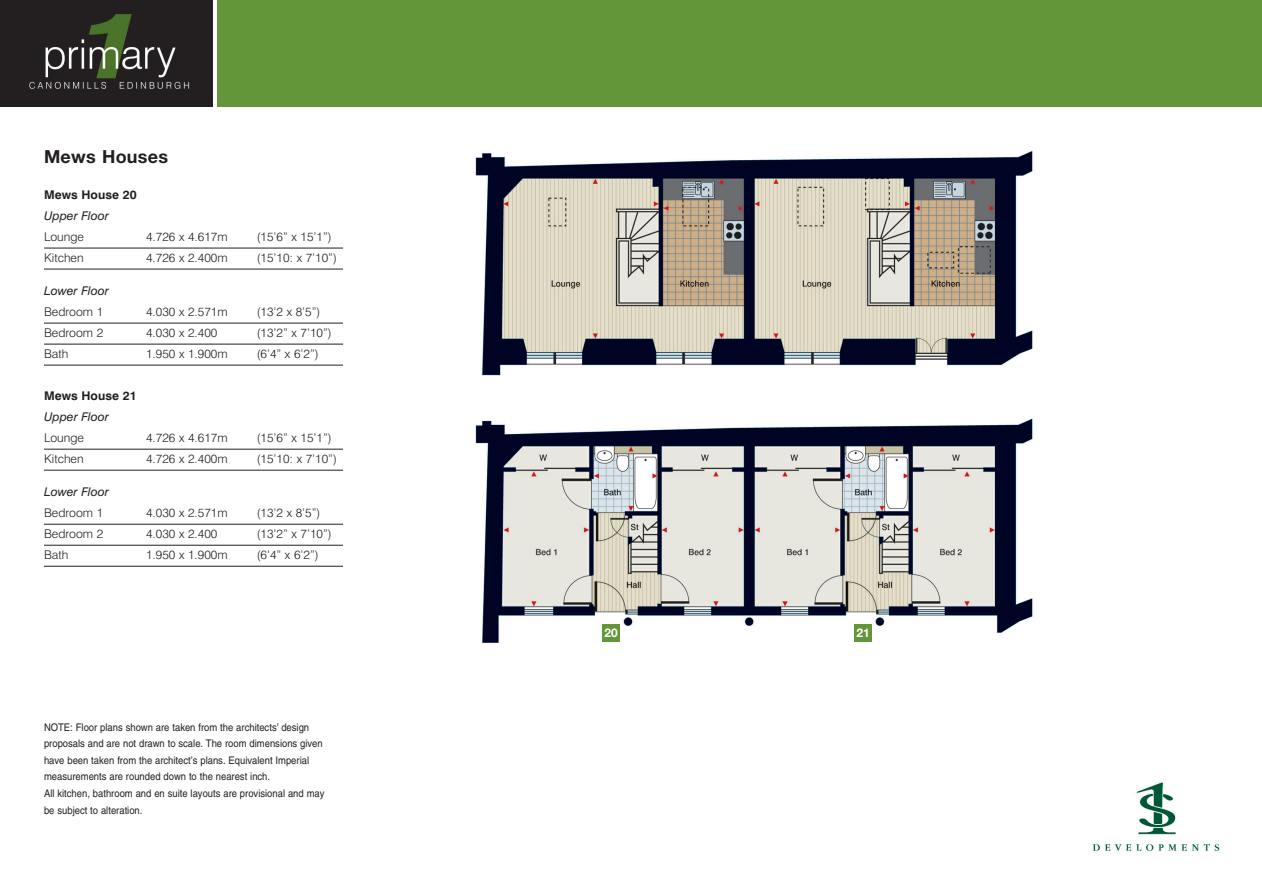
<style>
.page{position:relative;width:1262px;height:893px;background:#fff}
.page>*{position:absolute;margin:0;border:0;box-sizing:border-box;transform-origin:0 0}
.t1{font:700 18px "Helvetica Neue";letter-spacing:.015em;color:#231f20}
.t2{font:300 12px "Swiss 721 BT";color:#231f20}
.t3{font:italic 12px "Swiss 721 BT";color:#231f20}
.t4{font:700 12px "Swiss 721 BT";color:#231f20}
.t5{font:700 12px "Helvetica Neue";color:#fff}
.t6{font:10.5px/16.5px "Helvetica";color:#231f20;scale:.9 1}
</style>
<div class="page">
<img style="left:1092px;top:782px;width:128px;height:69px">
<img style="left:475px;top:151px;width:558px;height:492px">
<div style="left:0;top:0;width:213px;height:106px;background:#231f20"></div>
<img style="left:29px;top:14px;width:161px;height:75px">
<div style="left:217px;top:0;width:1045px;height:106px;background:#639539"></div>
<hr style="left:44px;top:248px;width:299px;height:1px;background:#231f20">
<hr style="left:44px;top:269px;width:299px;height:1px;background:#231f20">
<hr style="left:44px;top:323px;width:299px;height:1px;background:#231f20">
<hr style="left:44px;top:344px;width:299px;height:1px;background:#231f20">
<hr style="left:44px;top:365px;width:299px;height:1px;background:#231f20">
<hr style="left:44px;top:449px;width:299px;height:1px;background:#231f20">
<hr style="left:44px;top:470px;width:299px;height:1px;background:#231f20">
<hr style="left:44px;top:524px;width:299px;height:1px;background:#231f20">
<hr style="left:44px;top:545px;width:299px;height:1px;background:#231f20">
<hr style="left:44px;top:566px;width:299px;height:1px;background:#231f20">
<div style="left:602px;top:624px;width:17px;height:17px;background:#639539"></div>
<div style="left:854px;top:624px;width:17px;height:17px;background:#639539"></div>
<h1 class="t1" style="left:44px;top:150px;width:126px">Mews Houses</h1>
<p class="t4" style="left:44px;top:191px;width:94px">Mews House 20</p>
<p class="t3" style="left:44px;top:212px;width:66px">Upper Floor</p>
<p class="t2" style="left:44px;top:233px;width:41px">Lounge</p>
<p class="t2" style="left:146px;top:233px;width:83px">4.726 x 4.617m</p>
<p class="t2" style="left:257px;top:233px;width:77px">(15’6” x 15’1”)</p>
<p class="t2" style="left:44px;top:254px;width:41px">Kitchen</p>
<p class="t2" style="left:146px;top:254px;width:83px">4.726 x 2.400m</p>
<p class="t2" style="left:257px;top:254px;width:82px">(15’10: x 7’10”)</p>
<p class="t3" style="left:44px;top:287px;width:66px">Lower Floor</p>
<p class="t2" style="left:44px;top:308px;width:61px">Bedroom 1</p>
<p class="t2" style="left:146px;top:308px;width:83px">4.030 x 2.571m</p>
<p class="t2" style="left:257px;top:308px;width:65px">(13’2 x 8’5”)</p>
<p class="t2" style="left:44px;top:329px;width:61px">Bedroom 2</p>
<p class="t2" style="left:146px;top:329px;width:73px">4.030 x 2.400</p>
<p class="t2" style="left:257px;top:329px;width:77px">(13’2” x 7’10”)</p>
<p class="t2" style="left:44px;top:350px;width:26px">Bath</p>
<p class="t2" style="left:146px;top:350px;width:83px">1.950 x 1.900m</p>
<p class="t2" style="left:257px;top:350px;width:64px">(6’4” x 6’2”)</p>
<p class="t4" style="left:44px;top:392px;width:94px">Mews House 21</p>
<p class="t3" style="left:44px;top:413px;width:66px">Upper Floor</p>
<p class="t2" style="left:44px;top:434px;width:41px">Lounge</p>
<p class="t2" style="left:146px;top:434px;width:83px">4.726 x 4.617m</p>
<p class="t2" style="left:257px;top:434px;width:77px">(15’6” x 15’1”)</p>
<p class="t2" style="left:44px;top:455px;width:41px">Kitchen</p>
<p class="t2" style="left:146px;top:455px;width:83px">4.726 x 2.400m</p>
<p class="t2" style="left:257px;top:455px;width:82px">(15’10: x 7’10”)</p>
<p class="t3" style="left:44px;top:488px;width:66px">Lower Floor</p>
<p class="t2" style="left:44px;top:509px;width:61px">Bedroom 1</p>
<p class="t2" style="left:146px;top:509px;width:83px">4.030 x 2.571m</p>
<p class="t2" style="left:257px;top:509px;width:65px">(13’2 x 8’5”)</p>
<p class="t2" style="left:44px;top:530px;width:61px">Bedroom 2</p>
<p class="t2" style="left:146px;top:530px;width:73px">4.030 x 2.400</p>
<p class="t2" style="left:257px;top:530px;width:77px">(13’2” x 7’10”)</p>
<p class="t2" style="left:44px;top:551px;width:26px">Bath</p>
<p class="t2" style="left:146px;top:551px;width:83px">1.950 x 1.900m</p>
<p class="t2" style="left:257px;top:551px;width:64px">(6’4” x 6’2”)</p>
<p class="t6" style="left:44px;top:719px;width:313px">NOTE: Floor plans shown are taken from the architects’ design proposals and are not drawn to scale. The room dimensions given have been taken from the architect’s plans. Equivalent Imperial measurements are rounded down to the nearest inch.<br>All kitchen, bathroom and en suite layouts are provisional and may be subject to alteration.</p>
<p class="t5" style="left:604px;top:628px;width:15px">20</p>
<p class="t5" style="left:856px;top:628px;width:15px">21</p>
</div>
